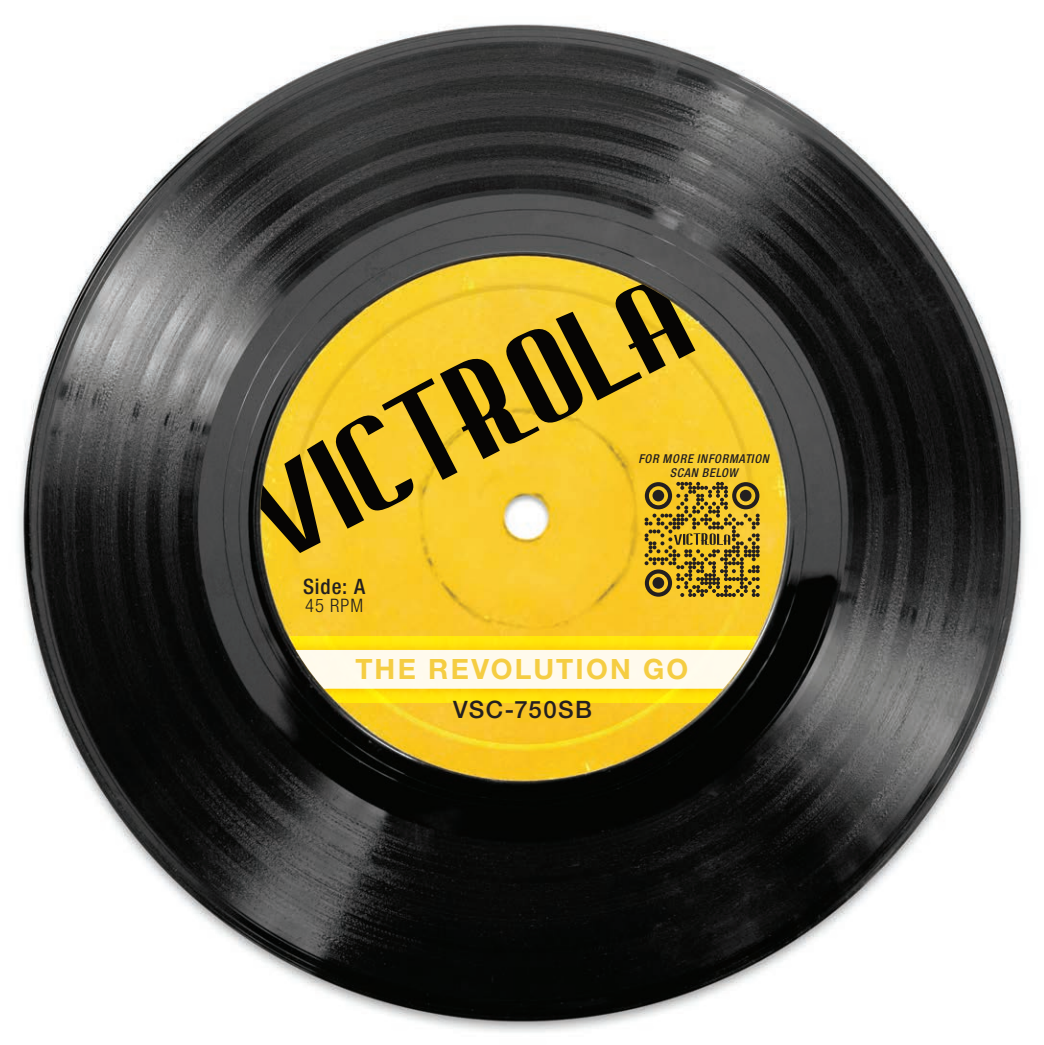
<style>
.page{position:relative;width:1044px;height:1045px;background:#fff}
.page>*{position:absolute;margin:0;border:0;box-sizing:border-box;transform-origin:0 0}
.t1{font:700 28px "Helvetica Neue LT Std";letter-spacing:.08em;color:#f5cd42}
.t2{font:500 24px "Helvetica Neue LT Std";letter-spacing:.06em;color:#231f20}
.t3{font:500 condensed 21.2px "Helvetica Neue LT Std";color:#231f20}
.t4{font:300 condensed 18.6px "Helvetica Neue LT Std";color:#231f20}
.t5{font:italic 500 condensed 12.2px/14px "Helvetica Neue LT Std";letter-spacing:.06em;color:#231f20;text-align:center}
</style>
<div class="page">
<img style="left:18px;top:24px;width:1008px;height:1009px">
<img style="left:257px;top:636px;width:531px;height:66px">
<svg style="left:266px;top:650px;width:511px;height:39px;background:#dbd7ca"></svg>
<svg style="left:257px;top:272px;width:503px;height:325px;background:#bd9e2d"></svg>
<h3 class="t3" style="left:303px;top:574px;width:64px">Side: A</h3>
<h3 class="t4" style="left:305px;top:595px;width:60px">45 RPM</h3>
<p class="t5" style="left:638px;top:451px;width:132px">FOR MORE INFORMATION<br>SCAN BELOW</p>
<h1 class="t1" style="left:355px;top:652px;width:334px">THE REVOLUTION GO</h1>
<h2 class="t2" style="left:453px;top:695px;width:140px">VSC-750SB</h2>
</div>
